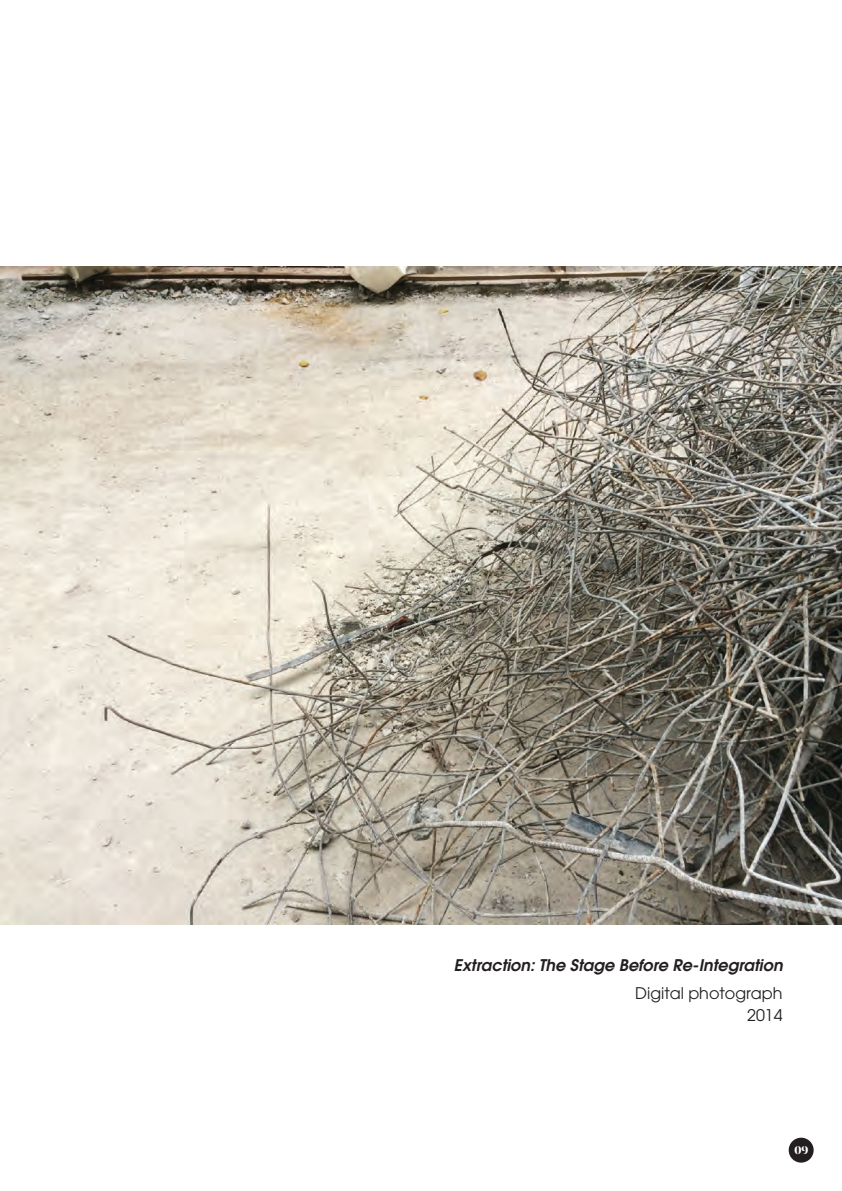
<style>
.page{position:relative;width:842px;height:1191px;background:#fff}
.page>*{position:absolute;margin:0;border:0;box-sizing:border-box;transform-origin:0 0}
.t1{font:italic 600 16px "Avant Garde";color:#231f20}
.t2{font:16px "Avant Garde";color:#231f20}
.t3{font:700 12px "Hoban";color:#fff}
</style>
<div class="page">
<img style="left:0;top:266px;width:842px;height:658px">
<div style="left:789px;top:1137px;width:25px;height:25px;background:#231f20;border-radius:50%"></div>
<p class="t1" style="left:454px;top:954px;width:330px">Extraction: The Stage Before Re-Integration</p>
<p class="t2" style="left:635px;top:983px;width:149px">Digital photograph</p>
<p class="t2" style="left:747px;top:1005px;width:37px">2014</p>
<p class="t3" style="left:794px;top:1142px;width:15px">09</p>
</div>
